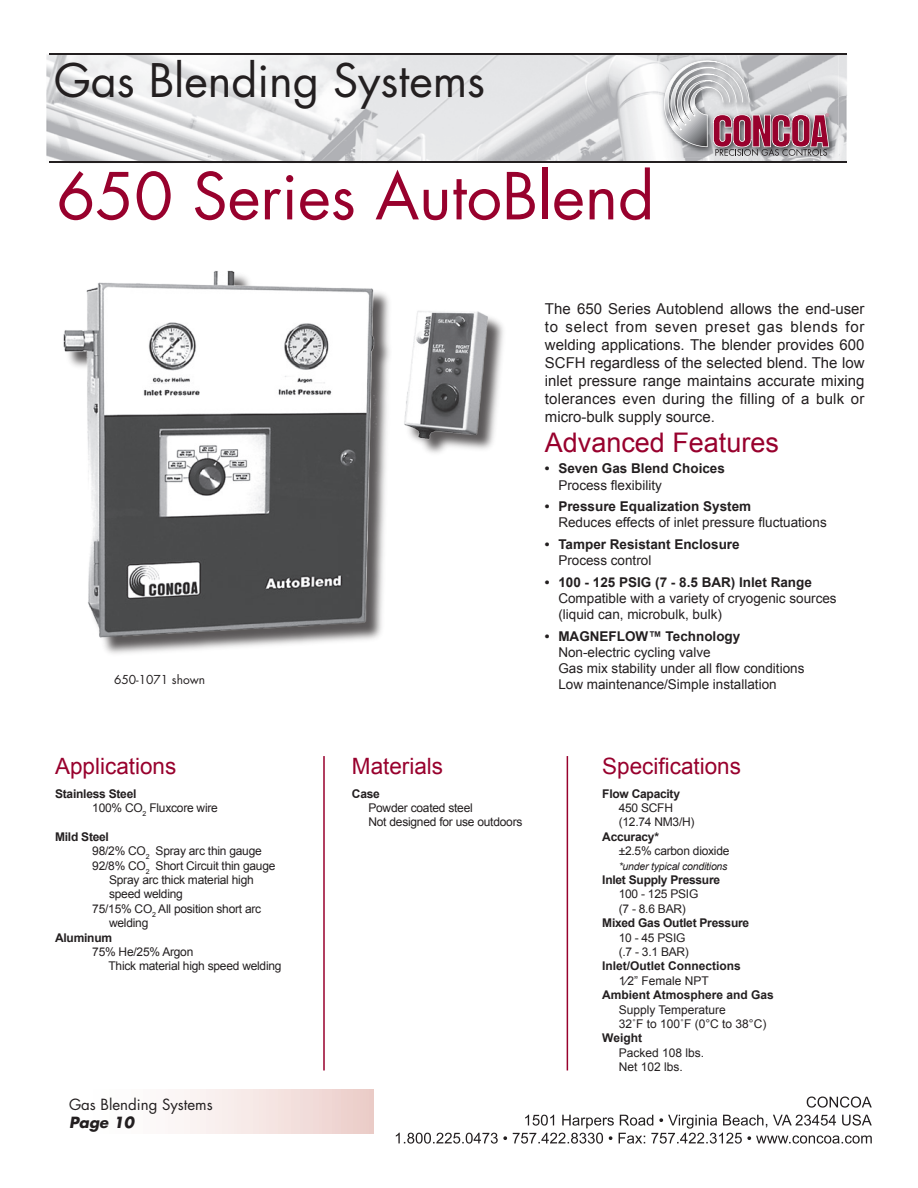
<style>
.page{position:relative;width:918px;height:1188px;background:#fff}
.page>*{position:absolute;margin:0;border:0;box-sizing:border-box;transform-origin:0 0}
.t1{font:63px "Futura";color:#98012d}
.t2{font:45px "Futura";color:#231f20}
.t3{font:27px "Arial";color:#98012d}
.t4{font:22.5px "Arial";color:#98012d}
.t5{font:15px/18px "Arial";letter-spacing:.015em;color:#231f20;text-align:justify}
.t6{font:15px/18px "Futura";color:#231f20}
.t7{font:13.5px/16.2px "Arial";color:#231f20}
.t8{font:700 13.5px/16.2px "Arial";color:#231f20}
.t9{font:12px/14.4px "Arial";letter-spacing:-.02em;color:#231f20}
.t10{font:700 12px "Arial";letter-spacing:-.02em;color:#231f20}
.t11{font:12px "Arial";color:#231f20}
.t12{font:700 12px "Arial";color:#231f20}
.t13{font:12px "Futura";color:#231f20}
.t14{font:italic 10.5px "Arial";letter-spacing:-.02em;color:#231f20}
.s1{font-weight:700}
.s2{font-weight:700;font-style:italic}
.s3{font-weight:400}
</style>
<div class="page">
<img style="left:46px;top:53px;width:662px;height:109px">
<img style="left:708px;top:53px;width:139px;height:43px">
<img style="left:812px;top:96px;width:35px;height:67px">
<img style="left:708px;top:158px;width:104px;height:4px">
<hr style="left:49px;top:54px;width:797px;height:1px;background:#231f20">
<hr style="left:49px;top:162px;width:797px;height:1px;background:#231f20">
<img style="left:659px;top:56px;width:180px;height:102px">
<svg style="left:664px;top:60px;width:165px;height:96px;background:#b9a5ad"></svg>
<svg style="left:184px;top:1090px;width:190px;height:44px"></svg>
<div style="left:65px;top:270px;width:334px;height:387px;background:#231f20;opacity:.75"></div>
<img style="left:63px;top:270px;width:322px;height:372px">
<div style="left:405px;top:311px;width:102px;height:147px;background:#231f20;opacity:.75"></div>
<img style="left:386px;top:303px;width:112px;height:146px">
<hr style="left:323px;top:756px;width:2px;height:314px;background:#98012d">
<hr style="left:567px;top:756px;width:1px;height:314px;background:#98012d">
<svg style="left:807px;top:1097px;width:65px;height:11px"></svg>
<svg style="left:396px;top:1115px;width:476px;height:29px"></svg>
<p class="t2" style="left:54px;top:52px;width:433px">Gas Blending Systems</p>
<p class="t1" style="left:57px;top:156px;width:599px">650 Series AutoBlend</p>
<p class="t13" style="left:114px;top:672px;width:93px">650-1071 shown</p>
<p class="t4" style="left:55px;top:751px;width:123px">Applications</p>
<p class="t9" style="left:92px;top:786px;width:127px;text-indent:-37px"><span class="s1">Stainless Steel<br></span>100% CO<sub>2</sub> Fluxcore wire</p>
<p class="t10" style="left:55px;top:829px;width:55px">Mild Steel</p>
<p class="t9" style="left:92px;top:844px;width:171px">98/2% CO<sub>2</sub> Spray arc thin gauge</p>
<p class="t9" style="left:92px;top:858px;width:185px">92/8% CO<sub>2</sub> Short Circuit thin gauge</p>
<p class="t9" style="left:109px;top:873px;width:146px">Spray arc thick material high</p>
<p class="t9" style="left:109px;top:887px;width:75px">speed welding</p>
<p class="t9" style="left:92px;top:901px;width:171px">75/15% CO<sub>2</sub> All position short arc</p>
<p class="t9" style="left:109px;top:916px;width:41px">welding</p>
<p class="t10" style="left:55px;top:929px;width:58px">Aluminum</p>
<p class="t9" style="left:92px;top:945px;width:103px">75% He/25% Argon</p>
<p class="t9" style="left:109px;top:959px;width:175px">Thick material high speed welding</p>
<p class="t6" style="left:69px;top:1095px;width:145px">Gas Blending Systems<br><span class="s2">Page 1 0</span></p>
<p class="t5" style="left:545px;top:299px;width:321px">The 650 Series Autoblend allows the end-user to select from seven preset gas blends for welding applications. The blender provides 600<br>SCFH regardless of the selected blend. The low inlet pressure range maintains accurate mixing tolerances even during the filling of a bulk or micro-bulk supply source.</p>
<p class="t8" style="left:558px;top:461px;width:168px;text-indent:-14px">• Seven Gas Blend Choices<br><span class="s3">Process flexibility</span></p>
<p class="t7" style="left:558px;top:499px;width:270px;text-indent:-14px"><span class="s1">• Pressure Equalization System<br></span>Reduces effects of inlet pressure fluctuations</p>
<p class="t8" style="left:558px;top:537px;width:183px;text-indent:-14px">• Tamper Resistant Enclosure<br><span class="s3">Process control</span></p>
<p class="t7" style="left:558px;top:574px;width:280px;text-indent:-14px"><span class="s1">• 100 - 125 PSIG (7 - 8.5 BAR) Inlet Range<br></span>Compatible with a variety of cryogenic sources (liquid can, microbulk, bulk)</p>
<p class="t7" style="left:558px;top:628px;width:248px;text-indent:-14px"><span class="s1">• MAGNEFLOW™ Technology </span>Non-electric cycling valve<br>Gas mix stability under all flow conditions Low maintenance/Simple installation</p>
<p class="t3" style="left:545px;top:424px;width:236px">Advanced Features</p>
<p class="t4" style="left:352px;top:751px;width:93px">Materials</p>
<p class="t9" style="left:368px;top:786px;width:156px;text-indent:-16px"><span class="s1">Case<br></span>Powder coated steel<br>Not designed for use outdoors</p>
<p class="t4" style="left:602px;top:751px;width:140px">Specifications</p>
<p class="t10" style="left:602px;top:785px;width:79px">Flow Capacity</p>
<p class="t9" style="left:619px;top:801px;width:56px">450 SCFH</p>
<p class="t9" style="left:619px;top:815px;width:77px">(12.74 NM3/H)</p>
<p class="t10" style="left:602px;top:829px;width:58px">Accuracy*</p>
<p class="t9" style="left:619px;top:844px;width:112px">±2.5% carbon dioxide</p>
<p class="t14" style="left:619px;top:859px;width:110px">*under typical conditions</p>
<p class="t10" style="left:602px;top:872px;width:119px">Inlet Supply Pressure</p>
<p class="t9" style="left:619px;top:887px;width:81px">100 - 125 PSIG</p>
<p class="t9" style="left:619px;top:901px;width:69px">(7 - 8.6 BAR)</p>
<p class="t10" style="left:602px;top:915px;width:148px">Mixed Gas Outlet Pressure</p>
<p class="t9" style="left:619px;top:930px;width:68px">10 - 45 PSIG</p>
<p class="t9" style="left:619px;top:945px;width:72px">(.7 - 3.1 BAR)</p>
<p class="t12" style="left:602px;top:958px;width:140px">Inlet/Outlet Connections</p>
<p class="t11" style="left:619px;top:973px;width:92px">1⁄2” Female NPT</p>
<p class="t12" style="left:602px;top:987px;width:173px">Ambient Atmosphere and Gas</p>
<p class="t11" style="left:619px;top:1001px;width:109px">Supply Temperature</p>
<p class="t11" style="left:619px;top:1016px;width:149px">32˚F to 100˚F (0°C to 38°C)</p>
<p class="t10" style="left:602px;top:1030px;width:41px">Weight</p>
<p class="t11" style="left:619px;top:1045px;width:87px">Packed 108 lbs.</p>
<p class="t11" style="left:619px;top:1059px;width:66px">Net 102 lbs.</p>
</div>
